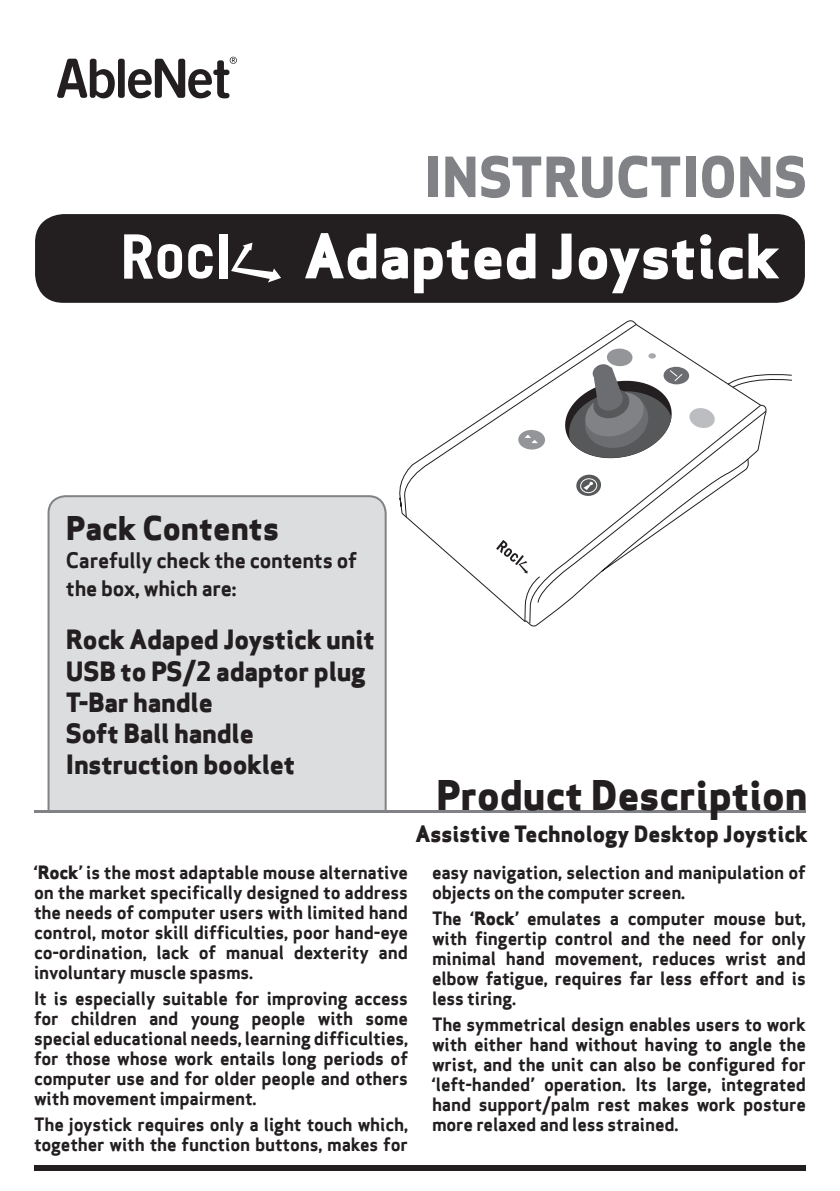
<style>
.page{position:relative;width:840px;height:1191px;background:#fff}
.page>*{position:absolute;margin:0;border:0;box-sizing:border-box;transform-origin:0 0}
.t1{font:59.6px "Apex Sans Extra Bold T";color:#fff}
.t2{font:54px "Apex Sans Extra Bold T";color:#808285}
.t3{font:40px "Apex Sans Extra Bold T";color:#231f20}
.t4{font:32px "Apex Sans Extra Bold T";color:#231f20}
.t5{font:26px "Apex Sans Extra Bold T";letter-spacing:-.01em;color:#231f20}
.t6{font:22px "Apex Sans Extra Bold T";color:#231f20}
.t7{font:21px/28px "Apex Sans Bold T";letter-spacing:-.01em;color:#231f20}
.t8{font:18px/20px "Apex Sans Bold T";letter-spacing:-.01em;color:#231f20;text-align:justify}
.s1{font-family:"Apex Sans Extra Bold T"}
</style>
<div class="page">
<div style="left:47px;top:495px;width:340px;height:315px;background:#dcdddf"></div>
<hr style="left:34px;top:810px;width:771px;height:3px;background:#808285">
<div style="left:35px;top:214px;width:769px;height:89px;background:#231f20;border-radius:28px"></div>
<div style="left:34px;top:1165px;width:771px;height:6px;background:#231f20"></div>
<svg style="left:401px;top:323px;width:365px;height:301px"></svg>
<svg style="left:496px;top:540px;width:31px;height:33px"></svg>
<svg style="left:124px;top:234px;width:58px;height:45px"></svg>
<svg style="left:188px;top:244px;width:25px;height:35px"></svg>
<div style="left:220px;top:234px;width:8px;height:45px;background:#fff"></div>
<svg style="left:231px;top:243px;width:50px;height:39px"></svg>
<svg style="left:57px;top:59px;width:58px;height:39px"></svg>
<div style="left:118px;top:59px;width:7px;height:39px;background:#231f20;border-radius:2px"></div>
<svg style="left:128px;top:57px;width:109px;height:41px"></svg>
<p class="t2" style="left:424px;top:142px;width:384px">INSTRUCTIONS</p>
<p class="t1" style="left:304px;top:218px;width:476px">Adapted Joystick</p>
<p class="t4" style="left:66px;top:507px;width:214px">Pack Contents</p>
<p class="t7" style="left:66px;top:546px;width:292px">Carefully check the contents of the box, which are:</p>
<p class="t5" style="left:66px;top:623px;width:310px">Rock Adaped Joystick unit</p>
<p class="t5" style="left:66px;top:654px;width:301px">USB to PS/2 adaptor plug</p>
<p class="t5" style="left:66px;top:685px;width:148px">T-Bar handle</p>
<p class="t5" style="left:66px;top:716px;width:189px">Soft Ball handle</p>
<p class="t5" style="left:66px;top:747px;width:231px">Instruction booklet</p>
<p class="t8" style="left:34px;top:862px;width:375px">‘<span class="s1">Rock</span>’ is the most adaptable mouse alternative on the market specifically designed to address the needs of computer users with limited hand control, motor skill difficulties, poor hand-eye co-ordination, lack of manual dexterity and involuntary muscle spasms.</p>
<p class="t8" style="left:34px;top:988px;width:375px">It is especially suitable for improving access for children and young people with some special educational needs, learning difficulties, for those whose work entails long periods of computer use and for older people and others with movement impairment.</p>
<p class="t8" style="left:34px;top:1113px;width:375px">The joystick requires only a light touch which, together with the function buttons, makes for</p>
<p class="t3" style="left:436px;top:769px;width:373px">Product Description</p>
<p class="t6" style="left:415px;top:819px;width:393px">Assistive Technology Desktop Joystick</p>
<p class="t8" style="left:432px;top:862px;width:375px">easy navigation, selection and manipulation of objects on the computer screen.</p>
<p class="t8" style="left:432px;top:908px;width:375px">The ‘<span class="s1">Rock</span>’ emulates a computer mouse but, with fingertip control and the need for only minimal hand movement, reduces wrist and elbow fatigue, requires far less effort and is less tiring.</p>
<p class="t8" style="left:432px;top:1013px;width:375px">The symmetrical design enables users to work with either hand without having to angle the wrist, and the unit can also be configured for ‘left-handed’ operation. Its large, integrated hand support/palm rest makes work posture more relaxed and less strained.</p>
</div>
